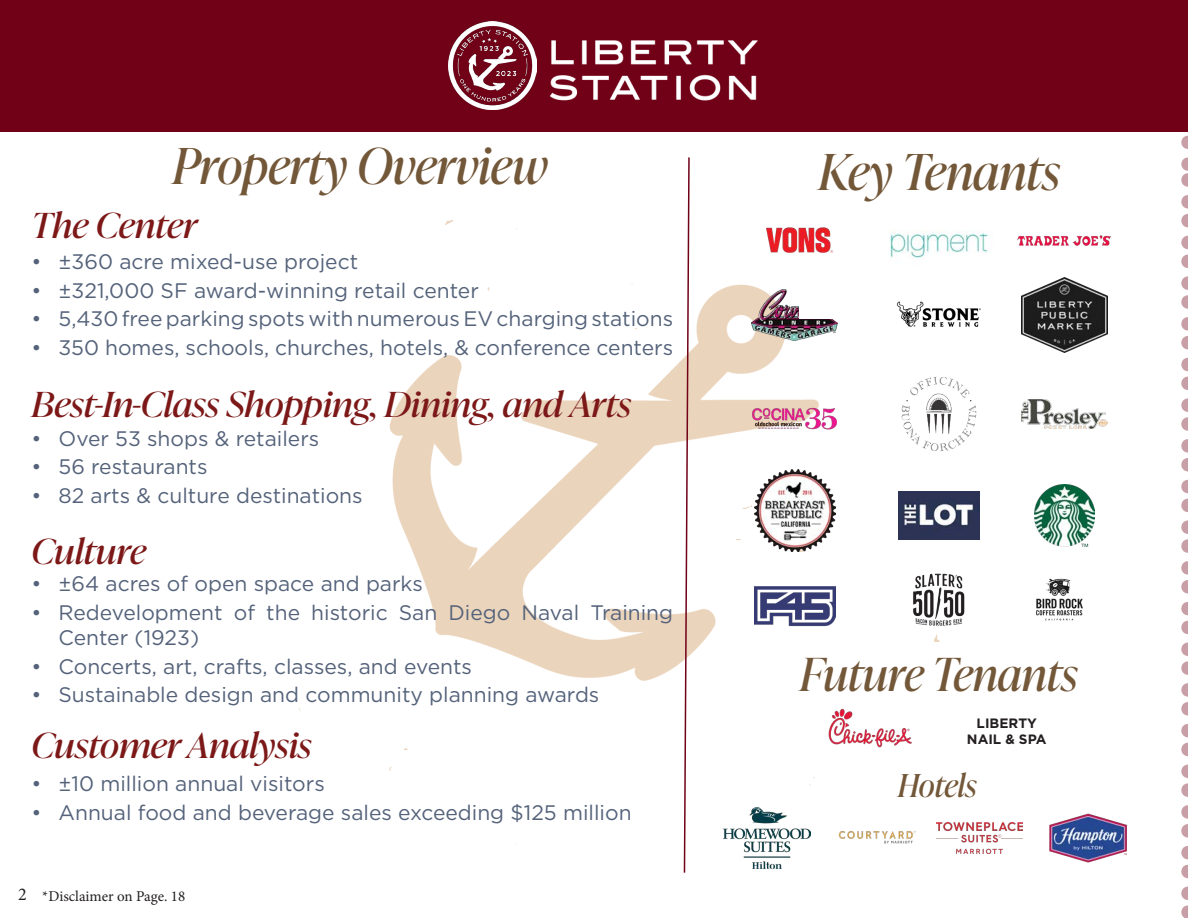
<style>
.page{position:relative;width:1188px;height:918px;background:#fff}
.page>*{position:absolute;margin:0;border:0;box-sizing:border-box;transform-origin:0 0}
.t1{font:italic 49.5px "Ivy Presto Display";color:#735739}
.t2{font:italic 45.6px "Ivy Presto Display";color:#735739}
.t3{font:italic 34.5px "Ivy Presto Display";color:#7c1918;scale:1.09 1}
.t4{font:italic 31.5px "Ivy Presto Display";letter-spacing:-.005em;color:#735739}
.t5{font:21px/25.5px "Gotham";color:#54627a}
.t6{font:15px "Minion Pro";letter-spacing:-.005em;color:#231f20}
.t7{font:700 13.65px "Gotham";color:#231f20}
.s1{font-size:18px}
</style>
<div class="page">
<div style="left:0;top:0;width:1188px;height:131px;background:#700117"></div>
<img style="left:551px;top:40px;width:207px;height:25px">
<img style="left:448px;top:21px;width:88px;height:45px">
<img style="left:196px;top:66px;width:788px;height:778px">
<img style="left:1034px;top:484px;width:60px;height:62px">
<img style="left:898px;top:373px;width:81px;height:82px">
<img style="left:752px;top:289px;width:86px;height:51px">
<img style="left:752px;top:407px;width:86px;height:23px">
<img style="left:1036px;top:578px;width:47px;height:43px">
<img style="left:1021px;top:399px;width:86px;height:30px">
<img style="left:898px;top:559px;width:81px;height:81px">
<img style="left:1017px;top:235px;width:94px;height:11px">
<img style="left:898px;top:491px;width:81px;height:48px">
<img style="left:754px;top:470px;width:82px;height:81px">
<img style="left:754px;top:565px;width:82px;height:81px">
<img style="left:896px;top:301px;width:86px;height:27px">
<img style="left:880px;top:209px;width:110px;height:92px">
<img style="left:1021px;top:277px;width:86px;height:75px">
<img style="left:724px;top:807px;width:86px;height:62px">
<img style="left:833px;top:828px;width:86px;height:16px">
<img style="left:1049px;top:813px;width:78px;height:50px">
<img style="left:936px;top:822px;width:86px;height:32px">
<div style="left:800px;top:221px;width:71px;height:98px;background:#fff"></div>
<img style="left:757px;top:211px;width:86px;height:58px">
<svg style="left:683px;top:156px;width:7px;height:717px"></svg>
<svg style="left:1187px;top:136px;width:1px;height:13px"></svg>
<svg style="left:1181px;top:157px;width:7px;height:761px"></svg>
<div style="left:603px;top:832px;width:70px;height:22px;background:#fff"></div>
<img style="left:828px;top:709px;width:86px;height:38px">
<p class="t1" style="left:172px;top:131px;width:377px">Property Overview</p>
<p class="t3" style="left:32px;top:200px;width:154px">The Center</p>
<p class="t5" style="left:32px;top:249px;width:328px">• ±360 acre mixed-use project</p>
<p class="t5" style="left:32px;top:277px;width:449px">• ±321,000 SF award-winning retail center</p>
<p class="t5" style="left:32px;top:306px;width:643px">• 5,430 free parking spots with numerous EV charging stations</p>
<p class="t5" style="left:32px;top:334px;width:643px">• 350 homes, schools, churches, hotels, &amp; conference centers</p>
<p class="t3" style="left:32px;top:379px;width:552px">Best-In-Class Shopping, Dining, and Arts</p>
<p class="t5" style="left:32px;top:425px;width:289px">• Over 53 shops &amp; retailers</p>
<p class="t5" style="left:32px;top:453px;width:178px">• 56 restaurants</p>
<p class="t5" style="left:32px;top:482px;width:333px">• 82 arts &amp; culture destinations</p>
<p class="t3" style="left:32px;top:527px;width:107px">Culture</p>
<p class="t5" style="left:32px;top:571px;width:393px">• ±64 acres of open space and parks</p>
<p class="t5" style="left:58px;top:599px;width:616px;text-indent:-27px">• Redevelopment of the historic San Diego Naval Training<br>Center (1923)</p>
<p class="t5" style="left:32px;top:653px;width:442px">• Concerts, art, crafts, classes, and events</p>
<p class="t5" style="left:32px;top:682px;width:569px">• Sustainable design and community planning awards</p>
<p class="t3" style="left:32px;top:721px;width:259px">Customer Analysis</p>
<p class="t5" style="left:32px;top:771px;width:295px">• ±10 million annual visitors</p>
<p class="t5" style="left:32px;top:799px;width:602px">• Annual food and beverage sales exceeding $125 million</p>
<p class="t6" style="left:18px;top:886px;width:169px"><span class="s1">2</span> *Disclaimer on Page. 18</p>
<p class="t1" style="left:818px;top:136px;width:243px">Key Tenants</p>
<p class="t2" style="left:800px;top:641px;width:279px">Future Tenants</p>
<p class="t7" style="left:977px;top:714px;width:62px">LIBERTY</p>
<p class="t7" style="left:967px;top:731px;width:81px">NAIL &amp; SPA</p>
<p class="t4" style="left:898px;top:763px;width:80px">Hotels</p>
</div>
